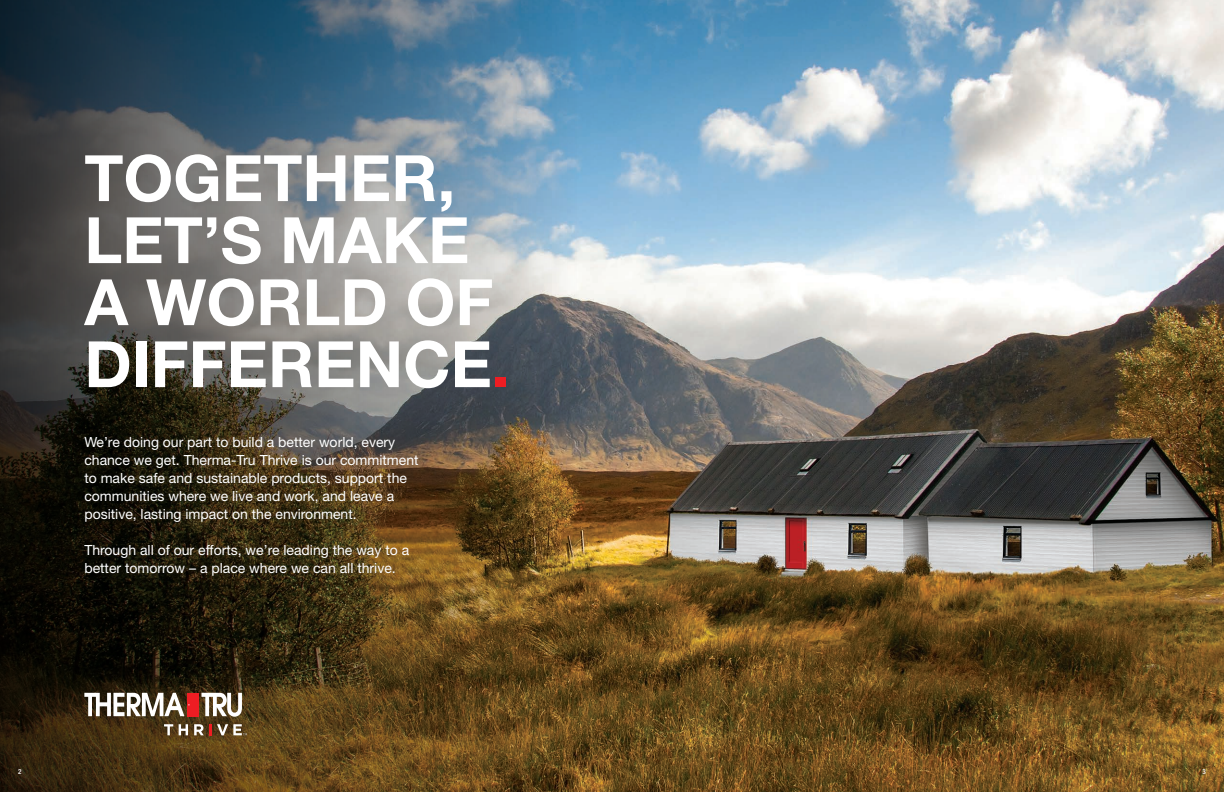
<style>
.page{position:relative;width:1224px;height:792px;background:#fff}
.page>*{position:absolute;margin:0;border:0;box-sizing:border-box;transform-origin:0 0}
.t1{font:700 64px/62px "Helvetica Neue LT Std";color:#fff}
.t2{font:14px/18px "Helvetica Neue LT Std";color:#fff}
.t3{font:500 condensed 7px "Helvetica Neue LT Std";color:#fff}
.s1{color:#ee1d23}
</style>
<div class="page">
<img style="left:577px;top:0;width:647px;height:792px">
<img style="left:0;top:0;width:577px;height:792px">
<svg style="left:164px;top:724px;width:9px;height:11px"></svg>
<svg style="left:179px;top:724px;width:9px;height:11px"></svg>
<svg style="left:201px;top:693px;width:41px;height:24px"></svg>
<div style="left:187px;top:693px;width:12px;height:23px;background:#ee1d23"></div>
<svg style="left:84px;top:693px;width:106px;height:23px"></svg>
<svg style="left:194px;top:724px;width:53px;height:11px"></svg>
<p class="t1" style="left:84px;top:146px;width:427px">TOGETHER,<br>LET’S MAKE<br>A WORLD OF<br>DIFFERENCE<span class="s1">.</span></p>
<p class="t2" style="left:84px;top:433px;width:336px">We’re doing our part to build a better world, every chance we get. Therma-Tru Thrive is our commitment to make safe and sustainable products, support the communities where we live and work, and leave a positive, lasting impact on the environment.</p>
<p class="t2" style="left:84px;top:541px;width:326px">Through all of our efforts, we’re leading the way to a better tomorrow – a place where we can all thrive.</p>
<p class="t3" style="left:18px;top:767px;width:5px">2</p>
<p class="t3" style="left:1202px;top:767px;width:5px">3</p>
</div>
